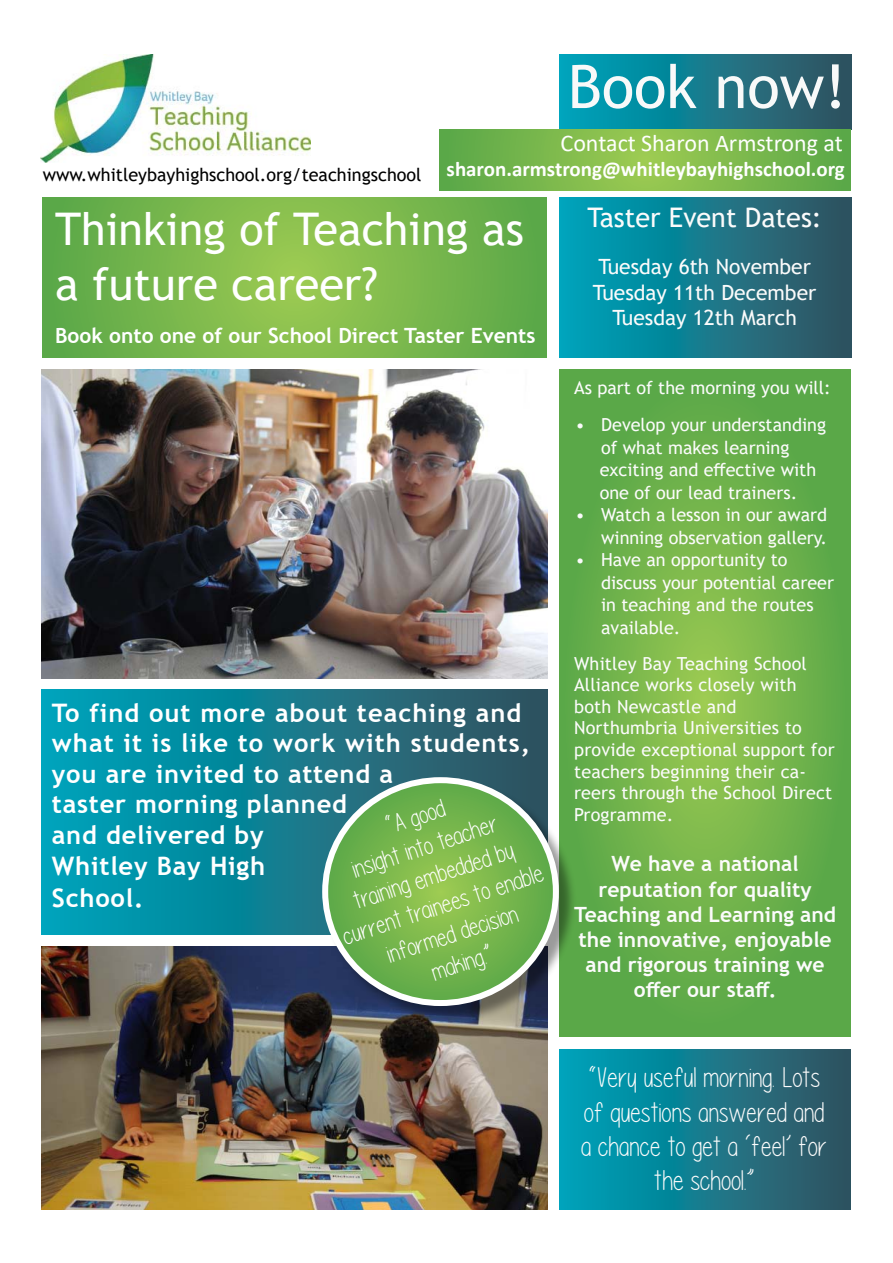
<style>
.page{position:relative;width:893px;height:1263px;background:#fff}
.page>*{position:absolute;margin:0;border:0;box-sizing:border-box;transform-origin:0 0}
.t1{font:60px "Trebuchet MS";color:#f8f9f9}
.t2{font:45px/54.3px "Trebuchet MS";color:#fff}
.t3{font:28.5px/34.2px "Please write me a song";color:#fbfbfb;text-align:center}
.t4{font:27px "Trebuchet MS";color:#fbfbfb}
.t5{font:700 25.5px/30.9px "Trebuchet MS";letter-spacing:.03em;color:#fff}
.t6{font:25.5px/30.6px "Please write me a song";color:#fff;text-align:center}
.t7{font:24px "Calibri";color:#fff}
.t8{font:700 21px/25.2px "Trebuchet MS";color:#fbfbfb;text-align:center}
.t9{font:21px/25.5px "Trebuchet MS";color:#fbfbfb;text-align:center}
.t10{font:700 21px "Calibri";color:#fff}
.t11{font:700 21px "Trebuchet MS";color:#fff}
.t12{font:18px/22.5px "Trebuchet MS";color:#fbfbfb}
.t13{font:18px "Trebuchet MS";color:#000}
</style>
<div class="page">
<div style="left:559px;top:1050px;width:292px;height:160px;background:linear-gradient(to right,#00a4bc,#35515e)"></div>
<div style="left:559px;top:54px;width:292px;height:76px;background:linear-gradient(to right,#00a5bd,#35515e)"></div>
<svg style="left:440px;top:130px;width:410px;height:60px;background:#7ab84c"></svg>
<div style="left:42px;top:690px;width:505px;height:244px;background:linear-gradient(to right,#00a5bd,#35505d)"></div>
<svg style="left:559px;top:369px;width:291px;height:667px;background:#6bb04a"></svg>
<svg style="left:43px;top:197px;width:503px;height:160px;background:#78b64c"></svg>
<img style="left:42px;top:946px;width:505px;height:264px">
<img style="left:40px;top:54px;width:271px;height:108px">
<img style="left:42px;top:369px;width:505px;height:310px">
<div style="left:324px;top:779px;width:253px;height:245px;background:#000;opacity:.4"></div>
<svg style="left:325px;top:780px;width:231px;height:223px;background:#72a95d"></svg>
<div style="left:322px;top:777px;width:237px;height:229px;border:6px solid #fff;border-radius:50%"></div>
<div style="left:559px;top:197px;width:292px;height:160px;background:linear-gradient(to right,#00a5bd,#35515e)"></div>
<h1 class="t1" style="left:568px;top:49px;width:280px">Book now!</h1>
<h3 class="t7" style="left:560px;top:126px;width:284px">Contact Sharon Armstrong at</h3>
<p class="t10" style="left:447px;top:154px;width:400px">sharon.armstrong@whitleybayhighschool.org</p>
<p class="t13" style="left:43px;top:163px;width:380px">www.whitleybayhighschool.org/teachingschool</p>
<h2 class="t2" style="left:55px;top:202px;width:470px">Thinking of Teaching as a future career?</h2>
<p class="t11" style="left:55px;top:322px;width:482px">Book onto one of our School Direct Taster Events</p>
<h3 class="t4" style="left:587px;top:201px;width:236px">Taster Event Dates:</h3>
<p class="t9" style="left:593px;top:254px;width:225px">Tuesday 6th November<br>Tuesday 11th December<br>Tuesday 12th March</p>
<h3 class="t5" style="left:52px;top:697px;width:480px">To find out more about teaching and what it is like to work with students, you are invited to attend a<br>taster morning planned<br>and delivered by<br>Whitley Bay High<br>School.</h3>
<h3 class="t6" style="left:311px;top:835px;width:211px;rotate:-18deg">“A good<br>insight into teacher training embedded by current trainees to enable informed decision<br>making.”</h3>
<p class="t12" style="left:574px;top:376px;width:258px">As part of the morning you will:</p>
<p class="t12" style="left:600px;top:413px;width:228px;text-indent:-24px">• Develop your understanding of what makes learning exciting and effective with one of our lead trainers.</p>
<p class="t12" style="left:576px;top:503px;width:253px;text-align:right">• Watch a lesson in our award winning observation gallery.</p>
<p class="t12" style="left:601px;top:548px;width:234px;text-indent:-26px">• Have an opportunity to discuss your potential career in teaching and the routes available.</p>
<p class="t12" style="left:574px;top:652px;width:262px;line-height:21.6px">Whitley Bay Teaching School<br>Alliance works closely with both Newcastle and<br>Northumbria Universities to provide exceptional support for teachers beginning their ca&shy;reers through the School Direct<br>Programme.</p>
<p class="t8" style="left:574px;top:851px;width:263px">We have a national reputation for quality<br>Teaching and Learning and the innovative, enjoyable and rigorous training we offer our staff.</p>
<h3 class="t3" style="left:582px;top:1061px;width:247px">“Very useful morning. Lots of questions answered and a chance to get a ‘feel’ for the school.”</h3>
</div>
